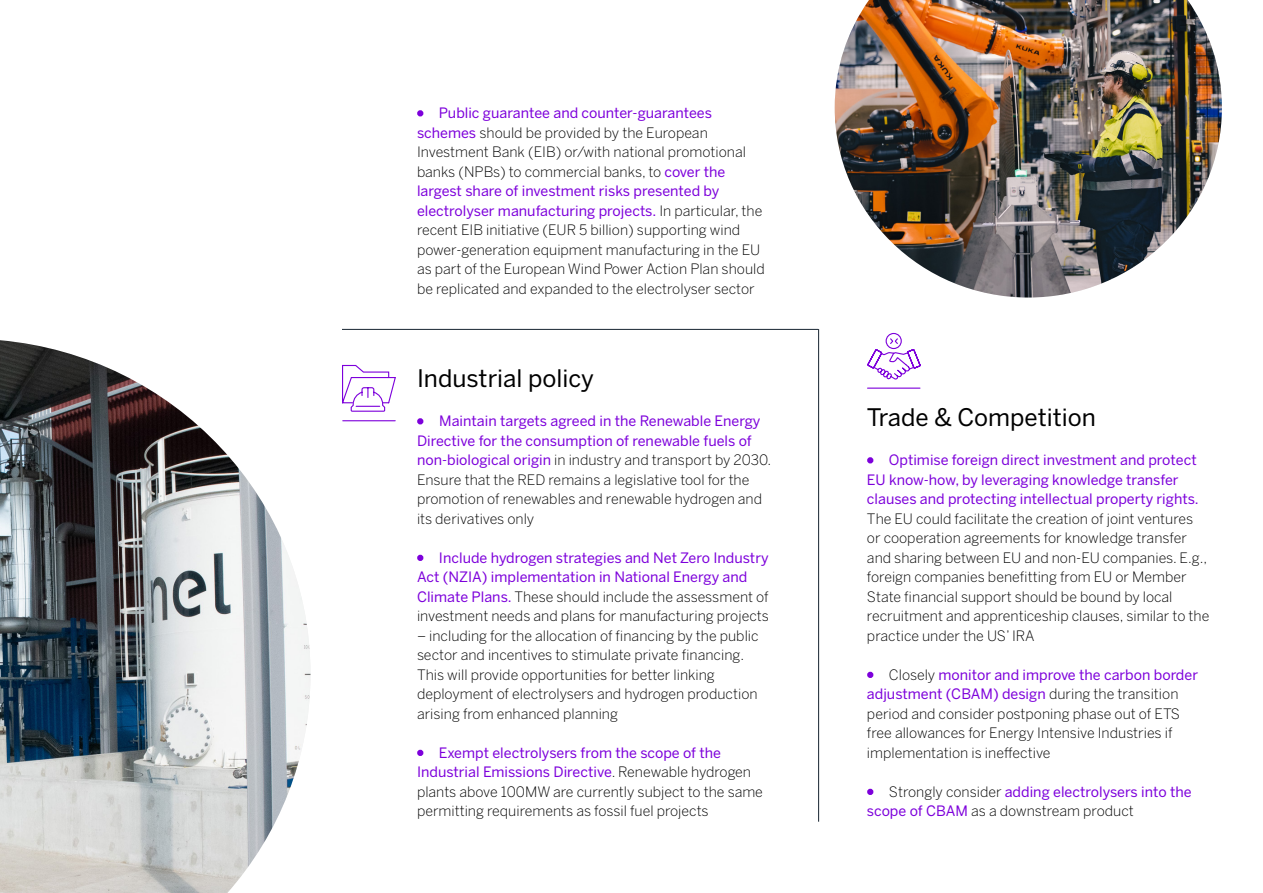
<style>
.page{position:relative;width:1263px;height:893px;background:#fff}
.page>*{position:absolute;margin:0;border:0;box-sizing:border-box;transform-origin:0 0}
.t1{font:24px "Benton Sans";color:#000}
.t2{font:300 14.25px/19.5px "Benton Sans";color:#000}
.t3{font:14.25px/19.5px "Benton Sans";color:#7d00db}
.s1{color:#7d00db}
.s2{font-weight:400;color:#7d00db}
.s3{font-weight:300}
.s4{font-weight:300;color:#000}
</style>
<div class="page">
<img style="left:0;top:340px;width:310px;height:553px">
<hr style="left:867px;top:388px;width:53px;height:1px;background:#7d00db">
<hr style="left:342px;top:329px;width:476px;height:1px;background:#172430">
<hr style="left:818px;top:329px;width:1px;height:493px;background:#172430">
<img style="left:835px;top:0;width:387px;height:298px">
<hr style="left:343px;top:420px;width:52px;height:1px;background:#7d00db">
<svg style="left:342px;top:364px;width:54px;height:48px"></svg>
<svg style="left:867px;top:332px;width:54px;height:48px"></svg>
<p class="t2" style="left:417px;top:103px;width:349px"><span class="s1">•</span> <span class="s2">Public guarantee and counter-guarantees schemes</span> should be provided by the European Investment Bank (EIB) or/with national promotional banks (NPBs) to commercial banks, to <span class="s2">cover the largest share of investment risks presented by electrolyser manufacturing projects.</span> In particular, the recent EIB initiative (EUR 5 billion) supporting wind power-generation equipment manufacturing in the EU as part of the European Wind Power Action Plan should be replicated and expanded to the electrolyser sector</p>
<p class="t1" style="left:417px;top:364px;width:178px">Industrial policy</p>
<p class="t2" style="left:417px;top:411px;width:356px"><span class="s1">•</span> <span class="s2">Maintain targets agreed in the Renewable Energy Directive for the consumption of renewable fuels of non-biological origin</span> in industry and transport by 2030.<br>Ensure that the RED remains a legislative tool for the promotion of renewables and renewable hydrogen and its derivatives only</p>
<p class="t3" style="left:417px;top:548px;width:353px"><span class="s3">•</span> Include hydrogen strategies and Net Zero Industry Act (NZIA) implementation in National Energy and Climate Plans. <span class="s4">These should include the assessment of investment needs and plans for manufacturing projects</span></p>
<p class="t2" style="left:417px;top:626px;width:343px">– including for the allocation of financing by the public sector and incentives to stimulate private financing.<br>This will provide opportunities for better linking deployment of electrolysers and hydrogen production arising from enhanced planning</p>
<p class="t2" style="left:417px;top:743px;width:347px"><span class="s1">•</span> <span class="s2">Exempt electrolysers from the scope of the Industrial Emissions Directive</span>. Renewable hydrogen plants above 100MW are currently subject to the same permitting requirements as fossil fuel projects</p>
<p class="t1" style="left:867px;top:403px;width:230px">Trade &amp; Competition</p>
<p class="t2" style="left:867px;top:450px;width:344px"><span class="s1">•</span> <span class="s2">Optimise foreign direct investment and protect EU know-how, by leveraging knowledge transfer clauses and protecting intellectual property rights.<br></span>The EU could facilitate the creation of joint ventures or cooperation agreements for knowledge transfer and sharing between EU and non-EU companies. E.g., foreign companies benefitting from EU or Member State financial support should be bound by local recruitment and apprenticeship clauses, similar to the practice under the US’ IRA</p>
<p class="t2" style="left:867px;top:665px;width:333px"><span class="s1">•</span> Closely <span class="s2">monitor and improve the carbon border adjustment (CBAM) design</span> during the transition period and consider postponing phase out of ETS free allowances for Energy Intensive Industries if implementation is ineffective</p>
<p class="t3" style="left:867px;top:782px;width:326px"><span class="s3">•</span> <span class="s4">Strongly consider</span> adding electrolysers into the scope of CBAM <span class="s4">as a downstream product</span></p>
</div>
